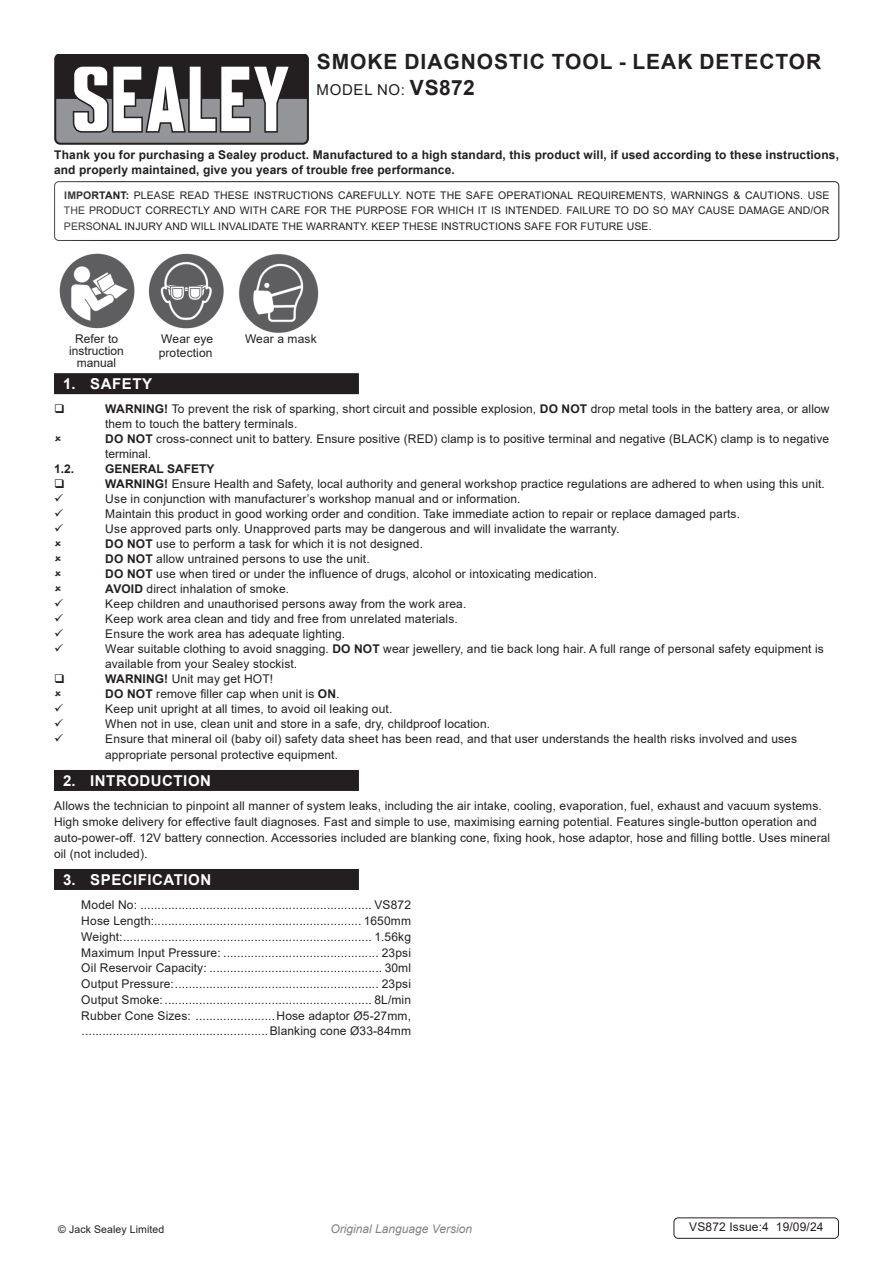
<style>
.page{position:relative;width:893px;height:1263px;background:#fff}
.page>*{position:absolute;margin:0;border:0;box-sizing:border-box;transform-origin:0 0}
.Product_Description{font:700 21px "Arial";letter-spacing:.045em;color:#231f20}
.t1{font:700 15px "Arial";letter-spacing:.035em;color:#fff}
.Instructions_Model_No{font:15px "Arial";letter-spacing:.045em;color:#231f20}
.Body{font:12px/15.8px "Arial";letter-spacing:.01em;color:#231f20}
.Specifications__Tabbed{font:12px "Arial";letter-spacing:.01em;color:#231f20}
.Body-2{font:700 12px/15.8px "Arial";letter-spacing:.01em;color:#231f20}
.t2{font:italic 12px "Arial";color:#808285}
.Body__Footer{font:12px "Arial";letter-spacing:.01em;color:#231f20}
.Body__Justified__7pt{font:10.5px/15.8px "Arial";letter-spacing:.01em;color:#231f20;text-align:justify}
.s1{font-weight:700;font-size:21px}
.s2{font-weight:700}
</style>
<div class="page">
<div style="left:54px;top:181px;width:785px;height:60px;border:1px solid #231f20;border-radius:4px"></div>
<div style="left:54px;top:373px;width:305px;height:21px;background:#231f20"></div>
<div style="left:54px;top:770px;width:305px;height:21px;background:#231f20"></div>
<div style="left:54px;top:869px;width:305px;height:21px;background:#231f20"></div>
<div style="left:674px;top:1217px;width:165px;height:22px;border:1px solid #231f20;border-radius:4px"></div>
<svg style="left:54px;top:54px;width:255px;height:90px"></svg>
<img style="left:59px;top:253px;width:76px;height:76px">
<img style="left:148px;top:253px;width:76px;height:76px">
<img style="left:239px;top:254px;width:80px;height:79px">
<p class="Product_Description" style="left:317px;top:47px;width:506px">SMOKE DIAGNOSTIC TOOL - LEAK DETECTOR</p>
<p class="Instructions_Model_No" style="left:317px;top:79px;width:160px">MODEL NO: <span class="s1">VS872</span></p>
<p class="Body-2" style="left:54px;top:147px;width:786px">Thank you for purchasing a Sealey product. Manufactured to a high standard, this product will, if used according to these instructions, and properly maintained, give you years of trouble free performance.</p>
<p class="Body__Justified__7pt" style="left:64px;top:187px;width:767px"><span class="s2">IMPORTANT:</span> PLEASE READ THESE INSTRUCTIONS CAREFULLY. NOTE THE SAFE OPERATIONAL REQUIREMENTS, WARNINGS &amp; CAUTIONS. USE THE PRODUCT CORRECTLY AND WITH CARE FOR THE PURPOSE FOR WHICH IT IS INTENDED. FAILURE TO DO SO MAY CAUSE DAMAGE AND/OR PERSONAL INJURY AND WILL INVALIDATE THE WARRANTY. KEEP THESE INSTRUCTIONS SAFE FOR FUTURE USE.</p>
<p class="Body" style="left:69px;top:332px;width:56px;line-height:12px;text-align:center">Refer to instruction</p>
<p class="Body" style="left:77px;top:354px;width:41px">manual</p>
<p class="Body" style="left:159px;top:331px;width:56px;line-height:14.4px">Wear eye protection</p>
<p class="Body" style="left:245px;top:330px;width:73px">Wear a mask</p>
<p class="t1" style="left:63px;top:373px;width:90px">1. SAFETY</p>
<p class="Body" style="left:105px;top:401px;width:726px;line-height:15px"><span class="s2">WARNING!</span> To prevent the risk of sparking, short circuit and possible explosion, <span class="s2">DO NOT</span> drop metal tools in the battery area, or allow them to touch the battery terminals.</p>
<p class="Body" style="left:105px;top:431px;width:726px;line-height:15px"><span class="s2">DO NOT</span> cross-connect unit to battery. Ensure positive (RED) clamp is to positive terminal and negative (BLACK) clamp is to negative terminal.</p>
<p class="Body-2" style="left:54px;top:461px;width:22px">1.2.</p>
<p class="Body-2" style="left:105px;top:461px;width:111px">GENERAL SAFETY</p>
<p class="Body" style="left:105px;top:476px;width:721px"><span class="s2">WARNING!</span> Ensure Health and Safety, local authority and general workshop practice regulations are adhered to when using this unit.</p>
<p class="Body" style="left:105px;top:491px;width:417px">Use in conjunction with manufacturer’s workshop manual and or information.</p>
<p class="Body" style="left:105px;top:506px;width:636px">Maintain this product in good working order and condition. Take immediate action to repair or replace damaged parts.</p>
<p class="Body" style="left:105px;top:521px;width:516px">Use approved parts only. Unapproved parts may be dangerous and will invalidate the warranty.</p>
<p class="Body" style="left:105px;top:536px;width:319px"><span class="s2">DO NOT</span> use to perform a task for which it is not designed.</p>
<p class="Body" style="left:105px;top:551px;width:266px"><span class="s2">DO NOT</span> allow untrained persons to use the unit.</p>
<p class="Body" style="left:105px;top:566px;width:493px"><span class="s2">DO NOT</span> use when tired or under the influence of drugs, alcohol or intoxicating medication.</p>
<p class="Body" style="left:105px;top:581px;width:185px"><span class="s2">AVOID</span> direct inhalation of smoke.</p>
<p class="Body" style="left:105px;top:596px;width:363px">Keep children and unauthorised persons away from the work area.</p>
<p class="Body" style="left:105px;top:611px;width:354px">Keep work area clean and tidy and free from unrelated materials.</p>
<p class="Body" style="left:105px;top:626px;width:242px">Ensure the work area has adequate lighting.</p>
<p class="Body" style="left:105px;top:641px;width:720px;line-height:15px">Wear suitable clothing to avoid snagging. <span class="s2">DO NOT</span> wear jewellery, and tie back long hair. A full range of personal safety equipment is available from your Sealey stockist.</p>
<p class="Body" style="left:105px;top:671px;width:169px"><span class="s2">WARNING!</span> Unit may get HOT!</p>
<p class="Body" style="left:105px;top:686px;width:236px"><span class="s2">DO NOT</span> remove filler cap when unit is <span class="s2">ON</span>.</p>
<p class="Body" style="left:105px;top:701px;width:289px">Keep unit upright at all times, to avoid oil leaking out.</p>
<p class="Body" style="left:105px;top:716px;width:386px">When not in use, clean unit and store in a safe, dry, childproof location.</p>
<p class="Body" style="left:105px;top:731px;width:694px">Ensure that mineral oil (baby oil) safety data sheet has been read, and that user understands the health risks involved and uses appropriate personal protective equipment.</p>
<p class="t1" style="left:63px;top:770px;width:149px">2. INTRODUCTION</p>
<p class="Body" style="left:54px;top:798px;width:778px">Allows the technician to pinpoint all manner of system leaks, including the air intake, cooling, evaporation, fuel, exhaust and vacuum systems.<br>High smoke delivery for effective fault diagnoses. Fast and simple to use, maximising earning potential. Features single-button operation and auto-power-off. 12V battery connection. Accessories included are blanking cone, fixing hook, hose adaptor, hose and filling bottle. Uses mineral oil (not included).</p>
<p class="t1" style="left:63px;top:869px;width:150px">3. SPECIFICATION</p>
<p class="Specifications__Tabbed" style="left:81px;top:897px;width:331px">Model No: ................................................................... VS872</p>
<p class="Specifications__Tabbed" style="left:81px;top:913px;width:331px">Hose Length:............................................................ 1650mm</p>
<p class="Specifications__Tabbed" style="left:81px;top:928px;width:331px">Weight:........................................................................ 1.56kg</p>
<p class="Specifications__Tabbed" style="left:81px;top:944px;width:331px">Maximum Input Pressure: ............................................. 23psi</p>
<p class="Specifications__Tabbed" style="left:81px;top:960px;width:331px">Oil Reservoir Capacity: .................................................. 30ml</p>
<p class="Specifications__Tabbed" style="left:81px;top:976px;width:331px">Output Pressure:........................................................... 23psi</p>
<p class="Specifications__Tabbed" style="left:81px;top:991px;width:331px">Output Smoke:............................................................ 8L/min</p>
<p class="Specifications__Tabbed" style="left:81px;top:1007px;width:331px">Rubber Cone Sizes: .......................Hose adaptor Ø5-27mm,</p>
<p class="Specifications__Tabbed" style="left:82px;top:1023px;width:331px">......................................................Blanking cone Ø33-84mm</p>
<p class="Body__Justified__7pt" style="left:58px;top:1221px;width:108px">© Jack Sealey Limited</p>
<p class="t2" style="left:330px;top:1220px;width:143px">Original Language Version</p>
<p class="Body__Footer" style="left:689px;top:1219px;width:136px">VS872 Issue:4 19/09/24</p>
</div>
